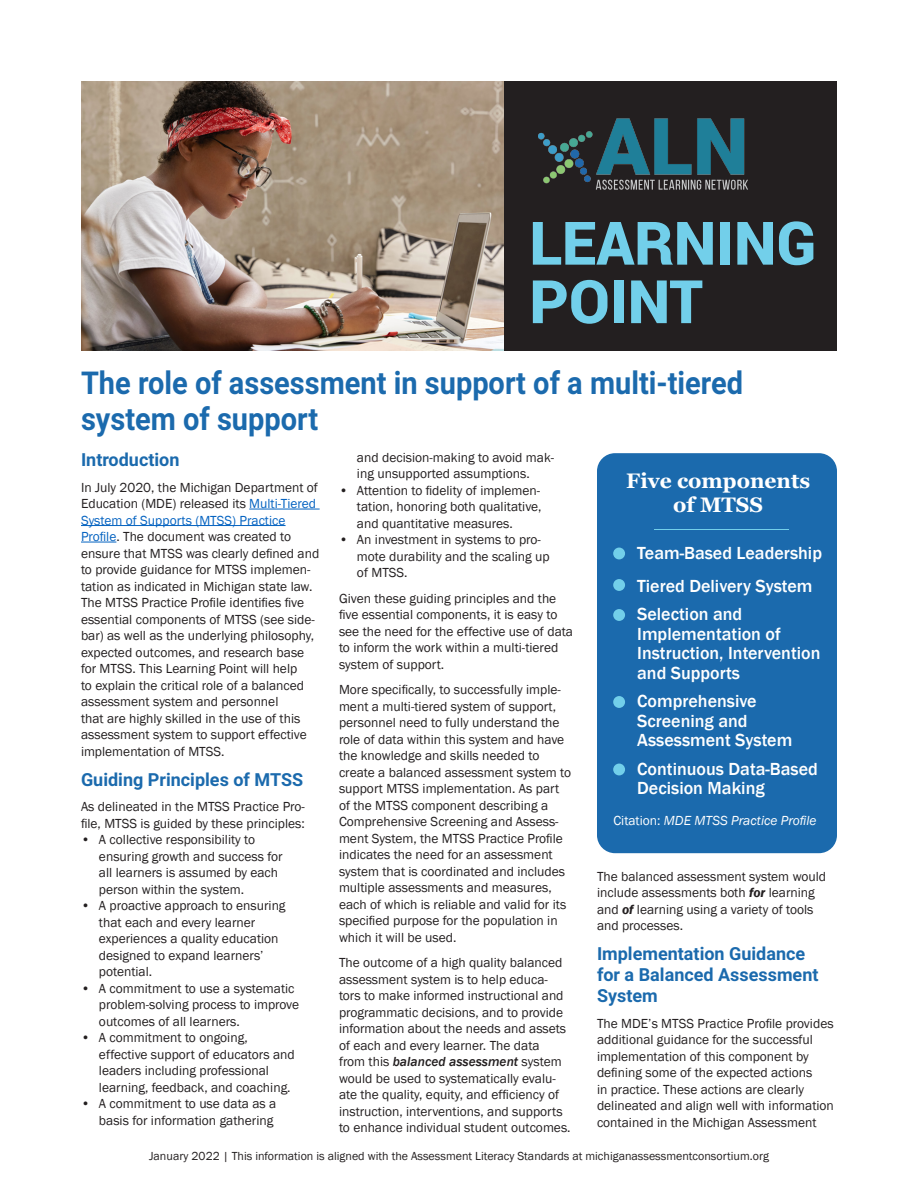
<style>
.page{position:relative;width:918px;height:1188px;background:#fff}
.page>*{position:absolute;margin:0;border:0;box-sizing:border-box;transform-origin:0 0}
.t1{font:900 60px/58.5px "Roboto";color:#72cfea}
.t2{font:700 31.5px/36px "Roboto";color:#1b6aad;scale:.92 1}
.t3{font:700 21px/24px "Georgia";color:#fff;text-align:center}
.t4{font:500 18px/19.5px "Franklin Gothic";color:#fff}
.t5{font:700 18px/21px "Roboto";color:#1b6aad}
.t6{font:13.5px/16.5px "Franklin Gothic";color:#231f20}
.t7{font:italic 13.5px "Franklin Gothic";color:#fff}
.t8{font:12px "Franklin Gothic";color:#231f20}
.s1{color:#0563c1}
.s2{font-weight:500;font-style:italic}
.s3{font-style:normal}
.s4{font-weight:600;font-style:italic}
</style>
<div class="page">
<div style="left:504px;top:81px;width:333px;height:270px;background:#231f20"></div>
<img style="left:539px;top:118px;width:209px;height:72px">
<hr style="left:249px;top:509px;width:71px;height:1px;background:#0563c1">
<hr style="left:81px;top:525px;width:205px;height:1px;background:#0563c1">
<hr style="left:81px;top:542px;width:35px;height:1px;background:#0563c1">
<div style="left:597px;top:453px;width:240px;height:400px;background:#1b6aad;border-radius:18px"></div>
<div style="left:613px;top:548px;width:12px;height:11px;background:#72cfea;border-radius:50%"></div>
<div style="left:613px;top:579px;width:12px;height:12px;background:#72cfea;border-radius:50%"></div>
<div style="left:613px;top:609px;width:12px;height:12px;background:#72cfea;border-radius:50%"></div>
<div style="left:613px;top:696px;width:12px;height:12px;background:#72cfea;border-radius:50%"></div>
<div style="left:613px;top:764px;width:12px;height:11px;background:#72cfea;border-radius:50%"></div>
<hr style="left:654px;top:529px;width:135px;height:1px;background:#72cfea">
<img style="left:81px;top:81px;width:423px;height:270px">
<p class="t1" style="left:530px;top:212px;width:288px">LEARNING<br>POINT</p>
<p class="t2" style="left:81px;top:363px;width:721px">The role of assessment in support of a multi-tiered system of support</p>
<p class="t5" style="left:81px;top:448px;width:100px">Introduction</p>
<p class="t6" style="left:81px;top:479px;width:239px">In July 2020, the Michigan Department of<br>Education (MDE) released its <span class="s1">Multi-Tiered<br>System of Supports (MTSS) Practice</span></p>
<p class="t6" style="left:81px;top:529px;width:240px"><span class="s1">Profile</span>. The document was created to ensure that MTSS was clearly defined and to provide guidance for MTSS implemen&shy;tation as indicated in Michigan state law.<br>The MTSS Practice Profile identifies five essential components of MTSS (see side&shy;bar) as well as the underlying philosophy, expected outcomes, and research base for MTSS. This Learning Point will help<br>to explain the critical role of a balanced assessment system and personnel<br>that are highly skilled in the use of this assessment system to support effective implementation of MTSS.</p>
<p class="t5" style="left:81px;top:768px;width:224px">Guiding Principles of MTSS</p>
<p class="t6" style="left:81px;top:799px;width:225px">As delineated in the MTSS Practice Pro&shy;file, MTSS is guided by these principles:</p>
<p class="t6" style="left:99px;top:832px;width:185px;text-indent:-18px">• A collective responsibility to ensuring growth and success for all learners is assumed by each person within the system.</p>
<p class="t6" style="left:99px;top:898px;width:188px;text-indent:-18px">• A proactive approach to ensuring that each and every learner experiences a quality education designed to expand learners’ potential.</p>
<p class="t6" style="left:99px;top:980px;width:202px;text-indent:-18px">• A commitment to use a systematic problem-solving process to improve outcomes of all learners.</p>
<p class="t6" style="left:99px;top:1030px;width:197px;text-indent:-18px">• A commitment to ongoing, effective support of educators and leaders including professional learning, feedback, and coaching.</p>
<p class="t6" style="left:81px;top:1096px;width:197px;text-align:right">• A commitment to use data as a basis for information gathering</p>
<p class="t6" style="left:357px;top:450px;width:199px">and decision-making to avoid mak&shy;ing unsupported assumptions.</p>
<p class="t6" style="left:357px;top:483px;width:186px;text-align:justify;text-indent:-18px">• Attention to fidelity of implemen&shy;tation, honoring both qualitative, and quantitative measures.</p>
<p class="t6" style="left:357px;top:532px;width:194px;text-indent:-18px">• An investment in systems to pro&shy;mote durability and the scaling up of MTSS.</p>
<p class="t6" style="left:339px;top:591px;width:236px">Given these guiding principles and the five essential components, it is easy to see the need for the effective use of data to inform the work within a multi-tiered system of support.</p>
<p class="t6" style="left:339px;top:682px;width:234px">More specifically, to successfully imple&shy;ment a multi-tiered system of support, personnel need to fully understand the role of data within this system and have the knowledge and skills needed to create a balanced assessment system to support MTSS implementation. As part of the MTSS component describing a Comprehensive Screening and Assess&shy;ment System, the MTSS Practice Profile indicates the need for an assessment system that is coordinated and includes multiple assessments and measures, each of which is reliable and valid for its specified purpose for the population in which it will be used.</p>
<p class="t6" style="left:339px;top:955px;width:233px">The outcome of a high quality balanced assessment system is to help educa&shy;tors to make informed instructional and programmatic decisions, and to provide information about the needs and assets of each and every learner. The data<br>from this <span class="s2">balanced assessment</span> system would be used to systematically evalu&shy;ate the quality, equity, and efficiency of instruction, interventions, and supports to enhance individual student outcomes.</p>
<p class="t3" style="left:626px;top:468px;width:185px">Five components of MTSS</p>
<p class="t4" style="left:637px;top:543px;width:186px">Team-Based Leadership</p>
<p class="t4" style="left:637px;top:576px;width:177px">Tiered Delivery System</p>
<p class="t4" style="left:637px;top:605px;width:185px">Selection and<br>Implementation of<br>Instruction, Intervention and Supports</p>
<p class="t4" style="left:637px;top:692px;width:157px">Comprehensive<br>Screening and<br>Assessment System</p>
<p class="t4" style="left:637px;top:759px;width:182px">Continuous Data-Based<br>Decision Making</p>
<p class="t7" style="left:613px;top:812px;width:205px"><span class="s3">Citation:</span> MDE MTSS Practice Profile</p>
<p class="t6" style="left:597px;top:868px;width:231px">The balanced assessment system would include assessments both <span class="s4">for</span> learning and <span class="s4">of</span> learning using a variety of tools and processes.</p>
<p class="t5" style="left:597px;top:943px;width:223px">Implementation Guidance for a Balanced Assessment<br>System</p>
<p class="t6" style="left:597px;top:1015px;width:238px">The MDE’s MTSS Practice Profile provides additional guidance for the successful implementation of this component by defining some of the expected actions<br>in practice. These actions are clearly delineated and align well with information contained in the Michigan Assessment</p>
<p class="t8" style="left:149px;top:1149px;width:621px">January 2022 | This information is aligned with the Assessment Literacy Standards at michiganassessmentconsortium.org</p>
</div>
